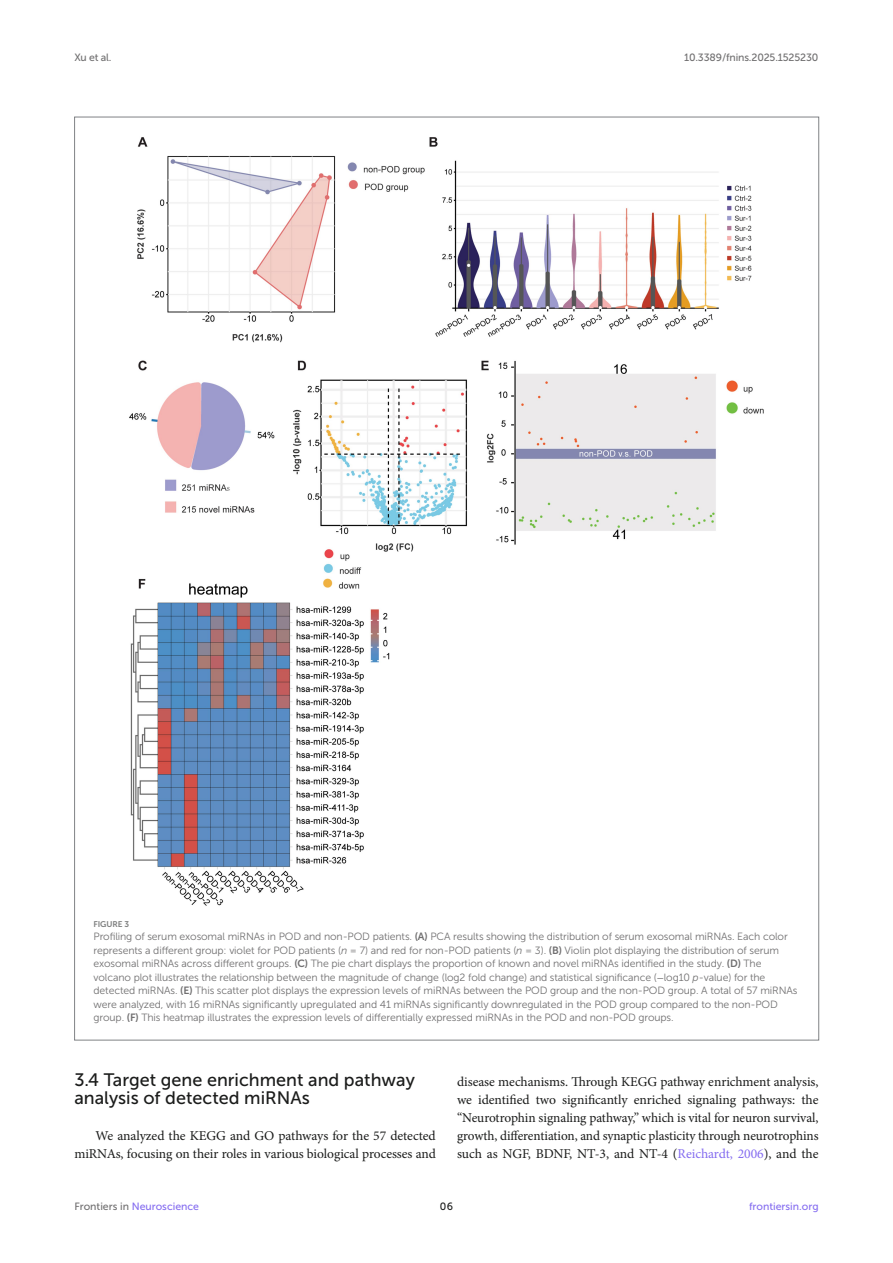
<style>
.page{position:relative;width:893px;height:1263px;background:#fff}
.page>*{position:absolute;margin:0;border:0;box-sizing:border-box;transform-origin:0 0}
.HEAD_2{font:18px/18px "Museo Sans 500";color:#1b1c1b}
.TEXT{font:13.5px/18px "Minion Pro";letter-spacing:-.005em;color:#1b1c1b;text-align:right}
.FIG_LEG{font:10.5px/13.5px "Museo Sans 300";letter-spacing:-.01em;color:#706f70}
.t1{font:10.5px "Museo Sans 500";color:#856df0}
.t2{font:10.5px "Museo Sans 500";letter-spacing:-.015em;color:#706f70}
.t3{font:10.5px "Museo Sans 500";color:#1b1c1b}
.FIG_HD{font:8.25px "Museo Sans 700";letter-spacing:-.01em;color:#7e7f7f}
.s1{font-family:"Museo Sans 700"}
.s2{font-style:italic}
.s3{font-family:"STIX General"}
.s4{color:#856df0}
.s5{color:#706f70}
</style>
<div class="page">
<img style="left:129px;top:137px;width:635px;height:769px">
<p class="t2" style="left:74px;top:51px;width:39px">Xu et al.</p>
<p class="t2" style="left:684px;top:51px;width:136px">10.3389/fnins.2025.1525230</p>
<p class="FIG_HD" style="left:94px;top:919px;width:37px">FIGURE 3</p>
<p class="FIG_LEG" style="left:94px;top:930px;width:705px">Profiling of serum exosomal miRNAs in POD and non-POD patients. <span class="s1">(A)</span> PCA results showing the distribution of serum exosomal miRNAs. Each color represents a different group: violet for POD patients (<span class="s2">n</span> = 7) and red for non-POD patients (<span class="s2">n</span> = 3). <span class="s1">(B)</span> Violin plot displaying the distribution of serum exosomal miRNAs across different groups. <span class="s1">(C)</span> The pie chart displays the proportion of known and novel miRNAs identified in the study. <span class="s1">(D)</span> The volcano plot illustrates the relationship between the magnitude of change (log2 fold change) and statistical significance (<span class="s3">−</span>log10 <span class="s2">p</span>-value) for the detected miRNAs. <span class="s1">(E)</span> This scatter plot displays the expression levels of miRNAs between the POD group and the non-POD group. A total of 57 miRNAs were analyzed, with 16 miRNAs significantly upregulated and 41 miRNAs significantly downregulated in the POD group compared to the non-POD group. <span class="s1">(F)</span> This heatmap illustrates the expression levels of differentially expressed miRNAs in the POD and non-POD groups.</p>
<p class="HEAD_2" style="left:74px;top:1071px;width:342px">3.4 Target gene enrichment and pathway analysis of detected miRNAs</p>
<p class="TEXT" style="left:74px;top:1127px;width:363px">We analyzed the KEGG and GO pathways for the 57 detected miRNAs, focusing on their roles in various biological processes and</p>
<p class="TEXT" style="left:457px;top:1073px;width:363px;text-align:justify">disease mechanisms. Through KEGG pathway enrichment analysis, we identified two significantly enriched signaling pathways: the “Neurotrophin signaling pathway,” which is vital for neuron survival, growth, differentiation, and synaptic plasticity through neurotrophins such as NGF, BDNF, NT-3, and NT-4 (<span class="s4">Reichardt, 2006</span>), and the</p>
<p class="t1" style="left:74px;top:1200px;width:126px"><span class="s5">Frontiers in</span> Neuroscience</p>
<p class="t3" style="left:440px;top:1200px;width:15px">06</p>
<p class="t1" style="left:749px;top:1200px;width:71px">frontiersin.org</p>
</div>
